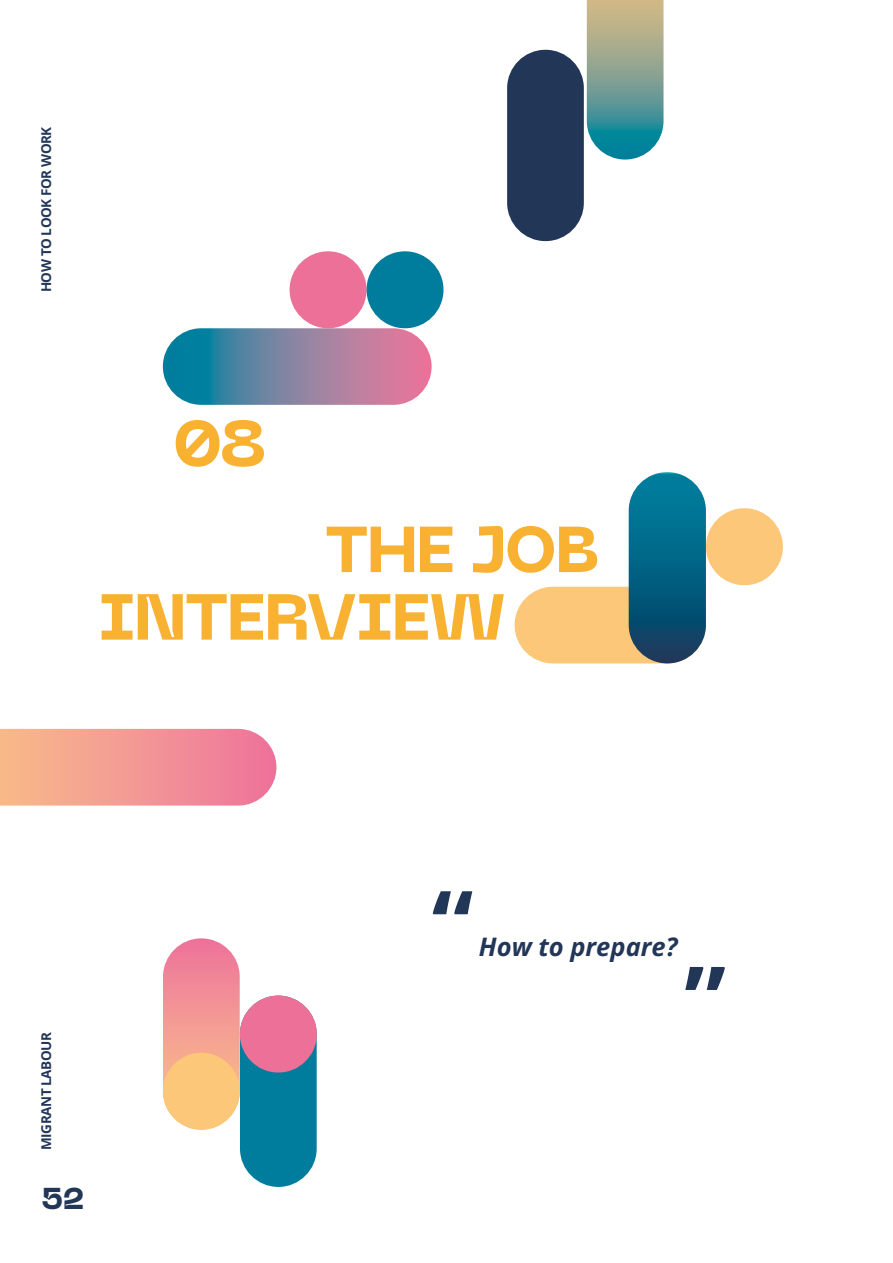
<style>
.page{position:relative;width:893px;height:1263px;background:#fff}
.page>*{position:absolute;margin:0;border:0;box-sizing:border-box;transform-origin:0 0}
.t1{font:700 94.05px "Open Sans";color:#223658}
.t2{font:800 64.5px/67.5px "Neue Machina";letter-spacing:-.03em;color:#f9b132}
.t3{font:800 30px "Neue Machina";color:#223658}
.t4{font:italic 700 25.5px "Open Sans";color:#223658}
.t5{font:700 13.5px "Open Sans";letter-spacing:-.03em;color:#223658}
</style>
<div class="page">
<svg style="left:163px;top:328px;width:269px;height:77px;background:#7e81a0"></svg>
<div style="left:507px;top:50px;width:77px;height:191px;background:#223658;border-radius:38px"></div>
<div style="left:515px;top:587px;width:191px;height:76px;background:#fcc779;border-radius:38px"></div>
<svg style="left:629px;top:472px;width:77px;height:191px;background:#046081"></svg>
<div style="left:290px;top:251px;width:77px;height:77px;background:#ed7098;border-radius:50%"></div>
<div style="left:367px;top:251px;width:76px;height:77px;background:#007c9c;border-radius:50%"></div>
<div style="left:706px;top:508px;width:77px;height:77px;background:#fcc779;border-radius:50%"></div>
<svg style="left:163px;top:938px;width:77px;height:192px;background:#f19296"></svg>
<div style="left:240px;top:995px;width:77px;height:192px;background:#007c9c;border-radius:38px"></div>
<div style="left:163px;top:1053px;width:77px;height:77px;background:#fcc779;border-radius:50%"></div>
<div style="left:240px;top:995px;width:77px;height:77px;background:#ed7098;border-radius:50%"></div>
<svg style="left:587px;top:0;width:76px;height:160px;background:#7fa497"></svg>
<svg style="left:0;top:729px;width:276px;height:76px;background:#f39a96"></svg>
<p class="t5" style="left:37px;top:292px;width:167px;rotate:-90deg">HOW TO LOOK FOR WORK</p>
<h2 class="t2" style="left:173px;top:412px;width:94px">08</h2>
<h2 class="t2" style="left:98px;top:518px;width:504px;text-indent:226px">THE JOB<br>INTERVIEW</h2>
<p class="t5" style="left:37px;top:1150px;width:120px;rotate:-90deg">MIGRANT LABOUR</p>
<h3 class="t3" style="left:41px;top:1179px;width:44px">52</h3>
<h1 class="t1" style="left:432px;top:860px;width:43px">“</h1>
<h3 class="t4" style="left:479px;top:928px;width:200px">How to prepare?</h3>
<h1 class="t1" style="left:684px;top:935px;width:43px">”</h1>
</div>
